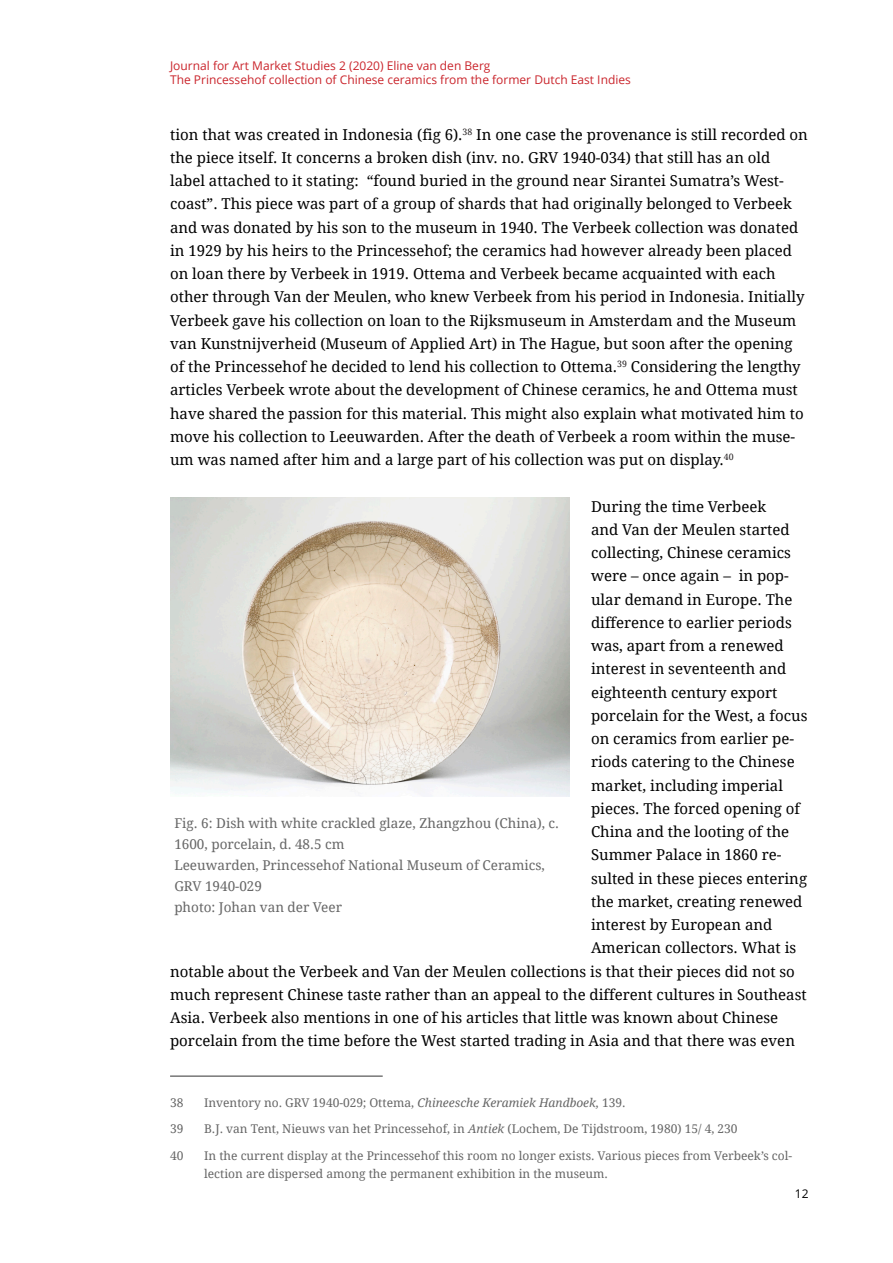
<style>
.page{position:relative;width:893px;height:1263px;background:#fff}
.page>*{position:absolute;margin:0;border:0;box-sizing:border-box;transform-origin:0 0}
.fkm-standard-absatz{font:15px/23.2px "Droid Serif";color:#000}
.t1{font:13.5px/21px "Droid Serif";color:#666}
.fkm-fussnoten{font:12px/18px "Droid Serif";color:#666}
.t2{font:12px/14.4px "Open Sans";color:#ca252c}
.t3{font:12px "Open Sans";color:#000}
.s1{font-style:italic}
</style>
<div class="page">
<hr style="left:170px;top:1075px;width:213px;height:2px;background:#777">
<img style="left:170px;top:498px;width:399px;height:298px">
<p class="t2" style="left:170px;top:58px;width:462px">Journal for Art Market Studies 2 (2020) Eline van den Berg<br>The Princessehof collection of Chinese ceramics from the former Dutch East Indies</p>
<p class="fkm-standard-absatz" style="left:170px;top:123px;width:639px">tion that was created in Indonesia (fig 6).<sup>38</sup> In one case the provenance is still recorded on the piece itself. It concerns a broken dish (inv. no. GRV 1940-034) that still has an old label attached to it stating: “found buried in the ground near Sirantei Sumatra’s West&shy;coast”. This piece was part of a group of shards that had originally belonged to Verbeek and was donated by his son to the museum in 1940. The Verbeek collection was donated in 1929 by his heirs to the Princessehof; the ceramics had however already been placed on loan there by Verbeek in 1919. Ottema and Verbeek became acquainted with each other through Van der Meulen, who knew Verbeek from his period in Indonesia. Initially Verbeek gave his collection on loan to the Rijksmuseum in Amsterdam and the Museum van Kunstnijverheid (Museum of Applied Art) in The Hague, but soon after the opening of the Princessehof he decided to lend his collection to Ottema.<sup>39</sup> Considering the lengthy articles Verbeek wrote about the development of Chinese ceramics, he and Ottema must have shared the passion for this material. This might also explain what motivated him to move his collection to Leeuwarden. After the death of Verbeek a room within the muse&shy;um was named after him and a large part of his collection was put on display.<sup>40</sup></p>
<p class="fkm-standard-absatz" style="left:591px;top:495px;width:177px">During the time Verbeek</p>
<p class="fkm-standard-absatz" style="left:591px;top:518px;width:200px">and Van der Meulen started</p>
<p class="fkm-standard-absatz" style="left:591px;top:541px;width:201px">collecting, Chinese ceramics</p>
<p class="fkm-standard-absatz" style="left:591px;top:564px;width:199px">were – once again – in pop-</p>
<p class="fkm-standard-absatz" style="left:591px;top:588px;width:203px">ular demand in Europe. The</p>
<p class="fkm-standard-absatz" style="left:591px;top:611px;width:202px">difference to earlier periods</p>
<p class="fkm-standard-absatz" style="left:591px;top:634px;width:194px">was, apart from a renewed</p>
<p class="fkm-standard-absatz" style="left:591px;top:657px;width:197px">interest in seventeenth and</p>
<p class="fkm-standard-absatz" style="left:591px;top:681px;width:188px">eighteenth century export</p>
<p class="fkm-standard-absatz" style="left:591px;top:704px;width:218px">porcelain for the West, a focus</p>
<p class="fkm-standard-absatz" style="left:591px;top:727px;width:205px">on ceramics from earlier pe-</p>
<p class="fkm-standard-absatz" style="left:591px;top:750px;width:205px">riods catering to the Chinese</p>
<p class="fkm-standard-absatz" style="left:591px;top:774px;width:193px">market, including imperial</p>
<p class="fkm-standard-absatz" style="left:591px;top:797px;width:211px">pieces. The forced opening of</p>
<p class="fkm-standard-absatz" style="left:591px;top:820px;width:200px">China and the looting of the</p>
<p class="fkm-standard-absatz" style="left:591px;top:843px;width:192px">Summer Palace in 1860 re-</p>
<p class="fkm-standard-absatz" style="left:591px;top:867px;width:217px">sulted in these pieces entering</p>
<p class="fkm-standard-absatz" style="left:591px;top:890px;width:213px">the market, creating renewed</p>
<p class="fkm-standard-absatz" style="left:591px;top:913px;width:183px">interest by European and</p>
<p class="fkm-standard-absatz" style="left:591px;top:936px;width:207px">American collectors. What is</p>
<p class="fkm-standard-absatz" style="left:170px;top:960px;width:626px">notable about the Verbeek and Van der Meulen collections is that their pieces did not so</p>
<p class="fkm-standard-absatz" style="left:170px;top:983px;width:638px">much represent Chinese taste rather than an appeal to the different cultures in Southeast</p>
<p class="fkm-standard-absatz" style="left:170px;top:1006px;width:610px">Asia. Verbeek also mentions in one of his articles that little was known about Chinese</p>
<p class="fkm-standard-absatz" style="left:170px;top:1029px;width:626px">porcelain from the time before the West started trading in Asia and that there was even</p>
<p class="t1" style="left:174px;top:812px;width:386px">Fig. 6: Dish with white crackled glaze, Zhangzhou (China), c.<br>1600, porcelain, d. 48.5 cm<br>Leeuwarden, Princessehof National Museum of Ceramics, GRV 1940-029<br>photo: Johan van der Veer</p>
<p class="fkm-fussnoten" style="left:170px;top:1094px;width:15px">38</p>
<p class="fkm-fussnoten" style="left:204px;top:1094px;width:423px">Inventory no. GRV 1940-029; Ottema, <span class="s1">Chineesche Keramiek Handboek,</span> 139.</p>
<p class="fkm-fussnoten" style="left:170px;top:1120px;width:15px">39</p>
<p class="fkm-fussnoten" style="left:204px;top:1120px;width:535px">B.J. van Tent, Nieuws van het Princessehof, in <span class="s1">Antiek</span> (Lochem, De Tijdstroom, 1980) 15/ 4, 230</p>
<p class="fkm-fussnoten" style="left:170px;top:1147px;width:15px">40</p>
<p class="fkm-fussnoten" style="left:204px;top:1147px;width:590px">In the current display at the Princessehof this room no longer exists. Various pieces from Verbeek’s col&shy;lection are dispersed among the permanent exhibition in the museum.</p>
<p class="t3" style="left:795px;top:1185px;width:15px">12</p>
</div>
